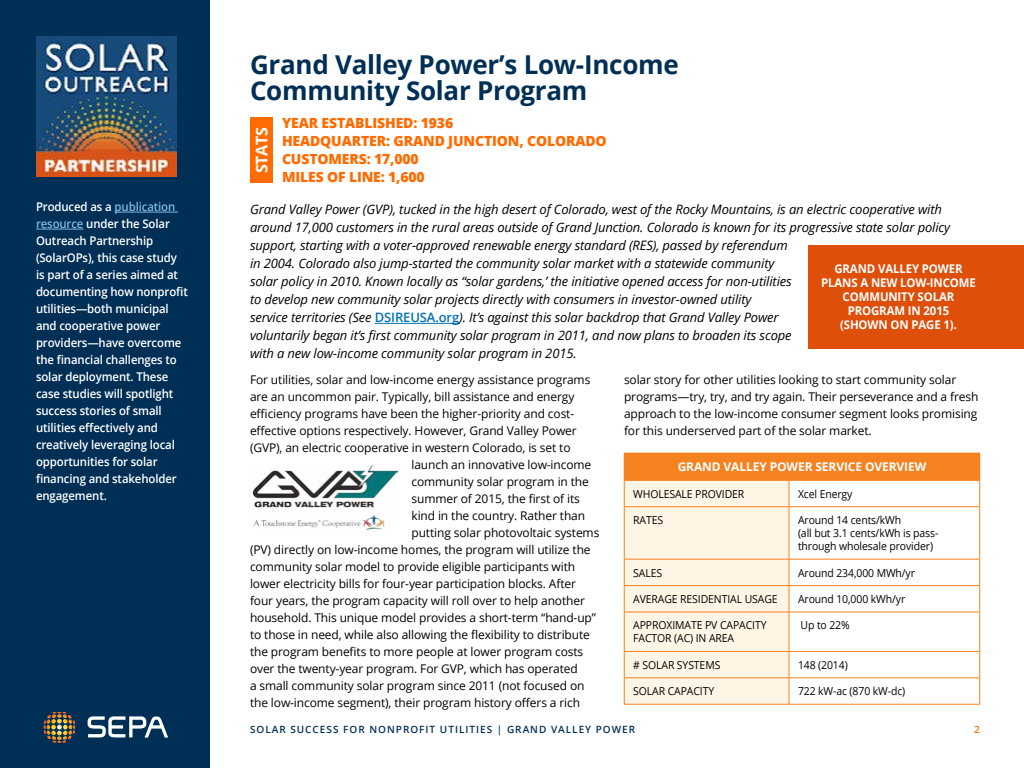
<style>
.page{position:relative;width:1024px;height:768px;background:#fff}
.page>*{position:absolute;margin:0;border:0;box-sizing:border-box;transform-origin:0 0}
.Subhead-Body{font:700 26px/26px "Open Sans";letter-spacing:-.01em;color:#002f56}
.Photo_Title{font:700 16px "Open Sans";letter-spacing:-.01em;color:#fff}
.Subhead-Body_3-Orang{font:800 14px/18px "Open Sans";letter-spacing:-.01em;color:#ff6b00}
.Body_Intro{font:italic 13px/18px "Open Sans";letter-spacing:-.01em;color:#000}
.Body{font:12px/17px "Open Sans";letter-spacing:-.01em;color:#000}
.Sidebar_1col{font:600 12px/17px "Open Sans";letter-spacing:-.01em;color:#fff;scale:.95 1}
.Sidebar_2{font:700 12px/14px "Open Sans";letter-spacing:-.01em;color:#fff;text-align:center;scale:.95 1}
.Chart_Table_Title_2{font:700 12px "Open Sans";letter-spacing:-.01em;color:#fff}
.Chart_Table_Body{font:11px/13px "Open Sans";letter-spacing:-.01em;color:#000;scale:.95 1}
.t1{font:600 10px "Open Sans";letter-spacing:.1em;color:#002f56}
.t2{font:600 10px "Open Sans";color:#ff6b00}
.s1{color:#80b8dc}
.s2{font-weight:600;font-style:normal;color:#0071b9}
</style>
<div class="page">
<div style="left:0;top:0;width:210px;height:768px;background:#002f56"></div>
<img style="left:36px;top:36px;width:141px;height:141px">
<svg style="left:44px;top:712px;width:31px;height:18px"></svg>
<svg style="left:88px;top:716px;width:80px;height:22px"></svg>
<hr style="left:375px;top:323px;width:84px;height:1px;background:#0071b9">
<div style="left:624px;top:453px;width:356px;height:27px;background:#f58220"></div>
<div style="left:625px;top:481px;width:164px;height:223px;background:#fff5e5"></div>
<svg style="left:790px;top:481px;width:190px;height:223px"></svg>
<hr style="left:624px;top:480px;width:165px;height:1px;background:#f58220">
<svg style="left:624px;top:481px;width:1px;height:25px"></svg>
<hr style="left:789px;top:480px;width:191px;height:1px;background:#f58220">
<svg style="left:789px;top:481px;width:1px;height:25px"></svg>
<svg style="left:980px;top:453px;width:1px;height:53px"></svg>
<hr style="left:624px;top:506px;width:165px;height:1px;background:#f58220">
<hr style="left:624px;top:507px;width:1px;height:52px;background:#f58220">
<hr style="left:789px;top:506px;width:191px;height:1px;background:#f58220">
<hr style="left:789px;top:507px;width:1px;height:52px;background:#f58220">
<hr style="left:980px;top:507px;width:1px;height:52px;background:#f58220">
<hr style="left:624px;top:559px;width:165px;height:1px;background:#f58220">
<hr style="left:789px;top:559px;width:191px;height:1px;background:#f58220">
<hr style="left:624px;top:585px;width:165px;height:1px;background:#f58220">
<svg style="left:624px;top:559px;width:1px;height:53px"></svg>
<hr style="left:789px;top:585px;width:191px;height:1px;background:#f58220">
<svg style="left:789px;top:559px;width:1px;height:53px"></svg>
<svg style="left:980px;top:559px;width:1px;height:53px"></svg>
<hr style="left:624px;top:612px;width:165px;height:1px;background:#f58220">
<hr style="left:624px;top:612px;width:1px;height:39px;background:#f58220">
<hr style="left:789px;top:612px;width:191px;height:1px;background:#f58220">
<hr style="left:789px;top:612px;width:1px;height:39px;background:#f58220">
<hr style="left:980px;top:612px;width:1px;height:39px;background:#f58220">
<hr style="left:624px;top:651px;width:165px;height:1px;background:#f58220">
<hr style="left:789px;top:651px;width:191px;height:1px;background:#f58220">
<hr style="left:624px;top:678px;width:165px;height:1px;background:#f58220">
<svg style="left:624px;top:652px;width:1px;height:52px"></svg>
<hr style="left:789px;top:678px;width:191px;height:1px;background:#f58220">
<svg style="left:789px;top:652px;width:1px;height:52px"></svg>
<svg style="left:980px;top:652px;width:1px;height:52px"></svg>
<hr style="left:624px;top:704px;width:165px;height:1px;background:#f58220">
<hr style="left:789px;top:704px;width:191px;height:1px;background:#f58220">
<hr style="left:115px;top:212px;width:63px;height:1px;background:#80b8dc">
<hr style="left:36px;top:229px;width:47px;height:1px;background:#80b8dc">
<div style="left:808px;top:245px;width:216px;height:103px;background:#de4f09"></div>
<div style="left:250px;top:117px;width:23px;height:66px;background:#ff6b00"></div>
<img style="left:253px;top:464px;width:144px;height:66px">
<p class="Sidebar_1col" style="left:36px;top:198px;width:161px">Produced as a <span class="s1">publication resource</span> under the Solar<br>Outreach Partnership (SolarOPs), this case study is part of a series aimed at documenting how nonprofit utilities—both municipal and cooperative power providers—have overcome the financial challenges to solar deployment. These case studies will spotlight success stories of small utilities effectively and creatively leveraging local opportunities for solar financing and stakeholder engagement.</p>
<p class="Subhead-Body" style="left:250px;top:51px;width:430px">Grand Valley Power’s Low-Income<br>Community Solar Program</p>
<p class="Subhead-Body_3-Orang" style="left:282px;top:114px;width:326px">YEAR ESTABLISHED: 1936<br>HEADQUARTER: GRAND JUNCTION, COLORADO<br>CUSTOMERS: 17,000<br>MILES OF LINE: 1,600</p>
<p class="Body_Intro" style="left:250px;top:200px;width:702px">Grand Valley Power (GVP), tucked in the high desert of Colorado, west of the Rocky Mountains, is an electric cooperative with around 17,000 customers in the rural areas outside of Grand Junction. Colorado is known for its progressive state solar policy support, starting with a voter-approved renewable energy standard (RES), passed by referendum<br>in 2004. Colorado also jump-started the community solar market with a statewide community<br>solar policy in 2010. Known locally as “solar gardens,’ the initiative opened access for non-utilities<br>to develop new community solar projects directly with consumers in investor-owned utility<br>service territories (See <span class="s2">DSIREUSA.org</span>). It’s against this solar backdrop that Grand Valley Power<br>voluntarily began it’s first community solar program in 2011, and now plans to broaden its scope<br>with a new low-income community solar program in 2015.</p>
<p class="Body" style="left:250px;top:371px;width:342px">For utilities, solar and low-income energy assistance programs</p>
<p class="Body" style="left:250px;top:388px;width:326px">are an uncommon pair. Typically, bill assistance and energy</p>
<p class="Body" style="left:250px;top:405px;width:326px">efficiency programs have been the higher-priority and cost-</p>
<p class="Body" style="left:250px;top:422px;width:328px">effective options respectively. However, Grand Valley Power</p>
<p class="Body" style="left:250px;top:439px;width:322px">(GVP), an electric cooperative in western Colorado, is set to</p>
<p class="Body" style="left:412px;top:456px;width:181px">launch an innovative low-income</p>
<p class="Body" style="left:412px;top:473px;width:179px">community solar program in the</p>
<p class="Body" style="left:412px;top:490px;width:170px">summer of 2015, the first of its</p>
<p class="Body" style="left:412px;top:507px;width:175px">kind in the country. Rather than</p>
<p class="Body" style="left:412px;top:524px;width:189px">putting solar photovoltaic systems</p>
<p class="Body" style="left:250px;top:541px;width:342px">(PV) directly on low-income homes, the program will utilize the</p>
<p class="Body" style="left:250px;top:558px;width:327px">community solar model to provide eligible participants with</p>
<p class="Body" style="left:250px;top:575px;width:327px">lower electricity bills for four-year participation blocks. After</p>
<p class="Body" style="left:250px;top:592px;width:336px">four years, the program capacity will roll over to help another</p>
<p class="Body" style="left:250px;top:609px;width:348px">household. This unique model provides a short-term “hand-up”</p>
<p class="Body" style="left:250px;top:626px;width:341px">to those in need, while also allowing the flexibility to distribute</p>
<p class="Body" style="left:250px;top:643px;width:335px">the program benefits to more people at lower program costs</p>
<p class="Body" style="left:250px;top:660px;width:329px">over the twenty-year program. For GVP, which has operated</p>
<p class="Body" style="left:250px;top:677px;width:336px">a small community solar program since 2011 (not focused on</p>
<p class="Body" style="left:250px;top:694px;width:332px">the low-income segment), their program history offers a rich</p>
<p class="Photo_Title" style="left:251px;top:173px;width:48px;rotate:-90deg">STATS</p>
<p class="Sidebar_2" style="left:821px;top:262px;width:164px">GRAND VALLEY POWER<br>PLANS A NEW LOW-INCOME<br>COMMUNITY SOLAR<br>PROGRAM IN 2015<br>(SHOWN ON PAGE 1).</p>
<p class="Body" style="left:624px;top:371px;width:356px">solar story for other utilities looking to start community solar programs—try, try, and try again. Their perseverance and a fresh approach to the low-income consumer segment looks promising for this underserved part of the solar market.</p>
<p class="Chart_Table_Title_2" style="left:678px;top:458px;width:250px">GRAND VALLEY POWER SERVICE OVERVIEW</p>
<p class="Chart_Table_Body" style="left:633px;top:487px;width:119px">WHOLESALE PROVIDER</p>
<p class="Chart_Table_Body" style="left:798px;top:487px;width:59px">Xcel Energy</p>
<p class="Chart_Table_Body" style="left:633px;top:513px;width:33px">RATES</p>
<p class="Chart_Table_Body" style="left:798px;top:513px;width:149px">Around 14 cents/kWh<br>(all but 3.1 cents/kWh is pass&shy;through wholesale provider)</p>
<p class="Chart_Table_Body" style="left:633px;top:566px;width:32px">SALES</p>
<p class="Chart_Table_Body" style="left:798px;top:566px;width:125px">Around 234,000 MWh/yr</p>
<p class="Chart_Table_Body" style="left:633px;top:592px;width:153px">AVERAGE RESIDENTIAL USAGE</p>
<p class="Chart_Table_Body" style="left:798px;top:592px;width:114px">Around 10,000 kWh/yr</p>
<p class="Chart_Table_Body" style="left:633px;top:619px;width:142px">APPROXIMATE PV CAPACITY<br>FACTOR (AC) IN AREA</p>
<p class="Chart_Table_Body" style="left:801px;top:619px;width:53px">Up to 22%</p>
<p class="Chart_Table_Body" style="left:633px;top:658px;width:93px"># SOLAR SYSTEMS</p>
<p class="Chart_Table_Body" style="left:798px;top:658px;width:54px">148 (2014)</p>
<p class="Chart_Table_Body" style="left:633px;top:684px;width:87px">SOLAR CAPACITY</p>
<p class="Chart_Table_Body" style="left:798px;top:684px;width:114px">722 kW-ac (870 kW-dc)</p>
<p class="t1" style="left:250px;top:723px;width:387px">SOLAR SUCCESS FOR NONPROFIT UTILITIES | GRAND VALLEY POWER</p>
<p class="t2" style="left:974px;top:723px;width:7px">2</p>
</div>
